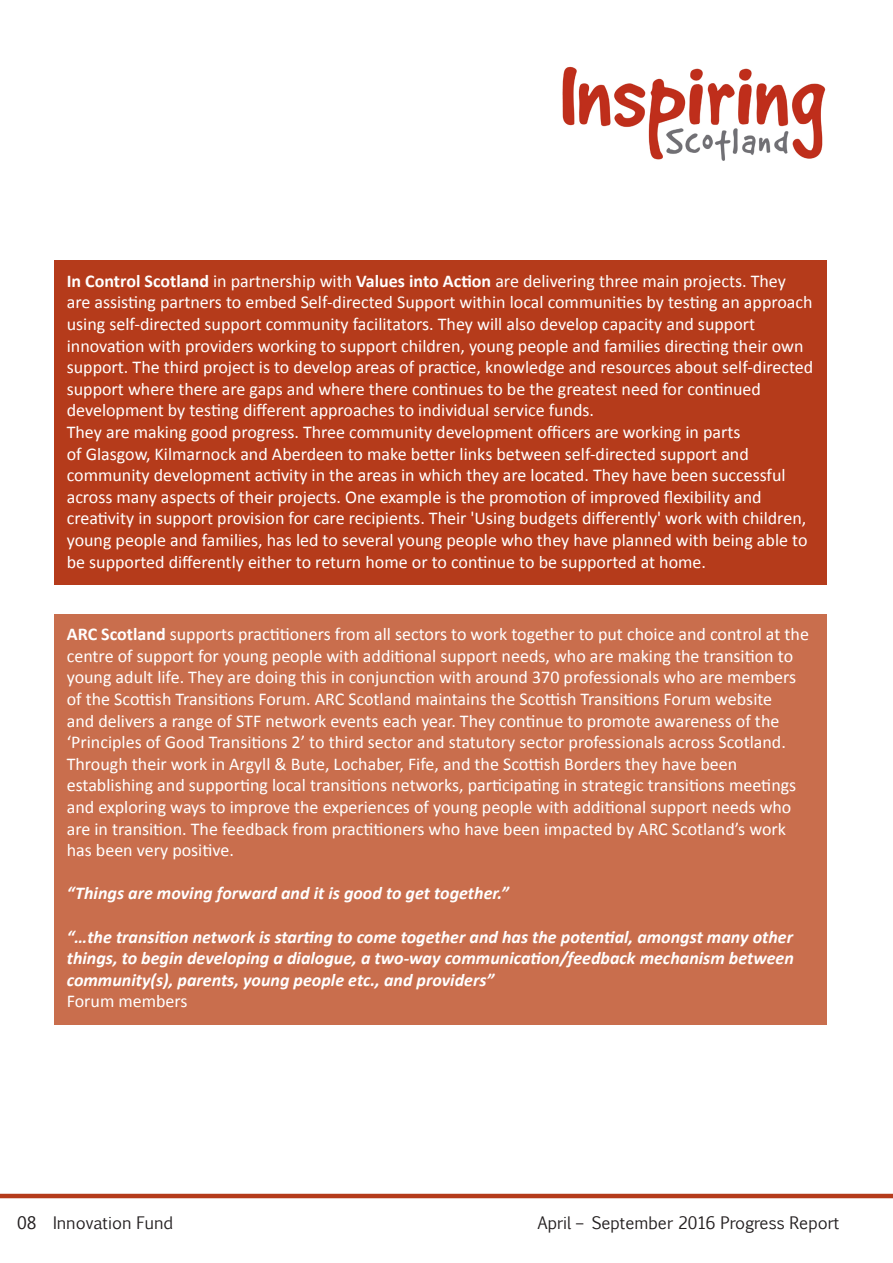
<style>
.page{position:relative;width:893px;height:1263px;background:#fff}
.page>*{position:absolute;margin:0;border:0;box-sizing:border-box;transform-origin:0 0}
.t1{font:18px/21.6px "Calibri";color:#fff}
.t2{font:italic 700 18px/21.6px "Calibri";color:#fff}
.t3{font:18px "Ebrima";color:#231f20}
.t4{font:16.5px "Euphemia CAS";color:#231f20}
.s1{font-weight:700}
.s2{font-weight:400;font-style:normal}
</style>
<div class="page">
<img style="left:562px;top:66px;width:264px;height:95px">
<hr style="left:0;top:1194px;width:893px;height:4px;background:#b53b1b">
<div style="left:54px;top:260px;width:772px;height:325px;background:#b53b1b"></div>
<div style="left:54px;top:614px;width:772px;height:411px;background:#c96e4d"></div>
<p class="t1" style="left:67px;top:270px;width:748px"><span class="s1">In Control Scotland</span> in partnership with <span class="s1">Values into Action</span> are delivering three main projects. They are assisting partners to embed Self-directed Support within local communities by testing an approach using self-directed support community facilitators. They will also develop capacity and support innovation with providers working to support children, young people and families directing their own support. The third project is to develop areas of practice, knowledge and resources about self-directed support where there are gaps and where there continues to be the greatest need for continued development by testing different approaches to individual service funds.</p>
<p class="t1" style="left:67px;top:421px;width:742px">They are making good progress. Three community development officers are working in parts<br>of Glasgow, Kilmarnock and Aberdeen to make better links between self-directed support and community development activity in the areas in which they are located. They have been successful across many aspects of their projects. One example is the promotion of improved flexibility and creativity in support provision for care recipients. Their 'Using budgets differently' work with children, young people and families, has led to several young people who they have planned with being able to be supported differently either to return home or to continue to be supported at home.</p>
<p class="t1" style="left:67px;top:623px;width:744px"><span class="s1">ARC Scotland</span> supports practitioners from all sectors to work together to put choice and control at the centre of support for young people with additional support needs, who are making the transition to young adult life. They are doing this in conjunction with around 370 professionals who are members of the Scottish Transitions Forum. ARC Scotland maintains the Scottish Transitions Forum website<br>and delivers a range of STF network events each year. They continue to promote awareness of the ‘Principles of Good Transitions 2’ to third sector and statutory sector professionals across Scotland.<br>Through their work in Argyll &amp; Bute, Lochaber, Fife, and the Scottish Borders they have been establishing and supporting local transitions networks, participating in strategic transitions meetings and exploring ways to improve the experiences of young people with additional support needs who are in transition. The feedback from practitioners who have been impacted by ARC Scotland’s work has been very positive.</p>
<p class="t2" style="left:67px;top:883px;width:444px">“Things are moving forward and it is good to get together.”</p>
<p class="t2" style="left:67px;top:926px;width:729px">“…the transition network is starting to come together and has the potential, amongst many other things, to begin developing a dialogue, a two-way communication/feedback mechanism between community(s), parents, young people etc., and providers”<br><span class="s2">Forum members</span></p>
<p class="t3" style="left:17px;top:1210px;width:21px">08</p>
<p class="t4" style="left:53px;top:1211px;width:122px">Innovation Fund</p>
<p class="t4" style="left:537px;top:1211px;width:303px">April – September 2016 Progress Report</p>
</div>
